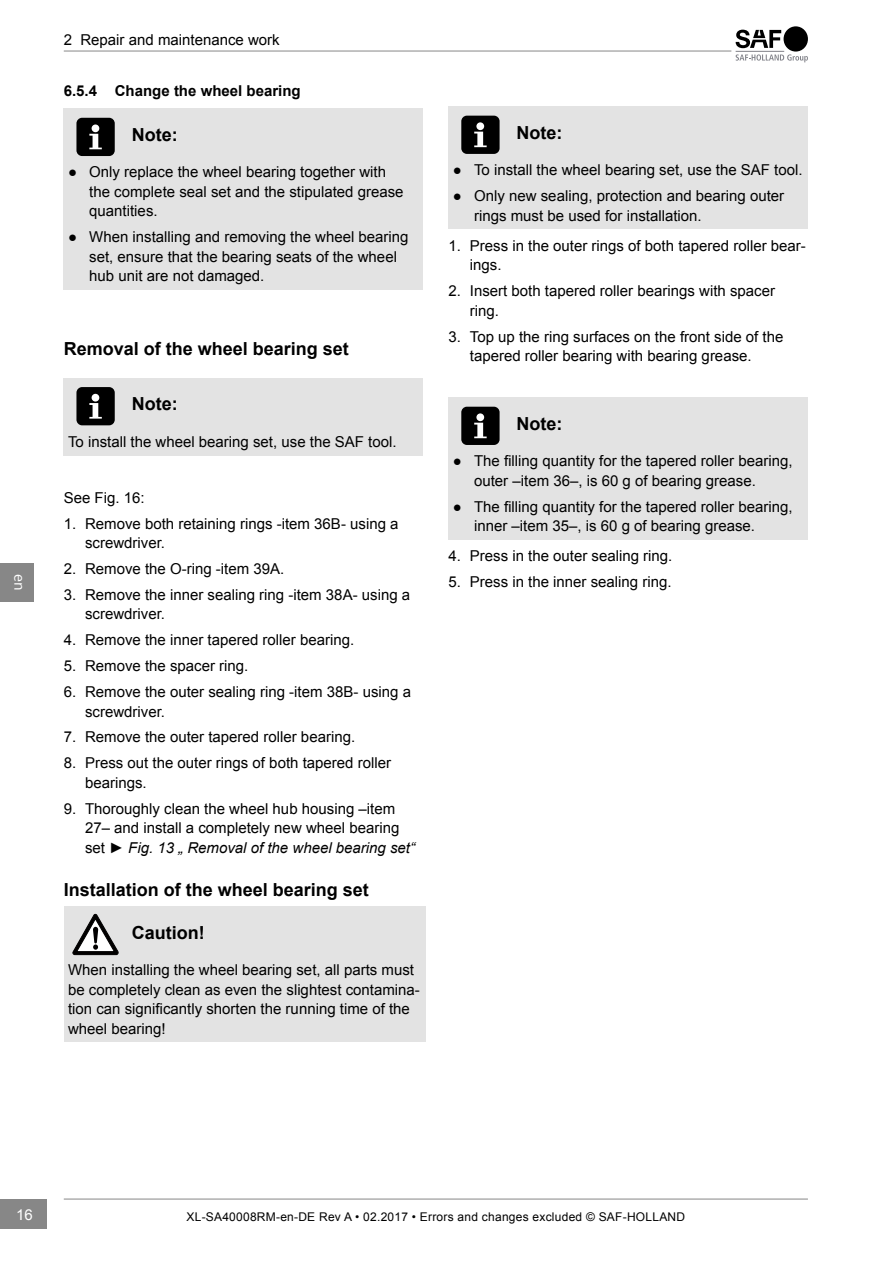
<style>
.page{position:relative;width:893px;height:1263px;background:#fff}
.page>*{position:absolute;margin:0;border:0;box-sizing:border-box;transform-origin:0 0}
.t1{font:700 18px "Arial";color:#000}
.t2{font:15px/19.5px "Arial";color:#000}
.t3{font:700 15px "Arial";color:#000}
.t4{font:15px "Arial";color:#fff}
.t5{font:15px "Segoe UI";color:#fff}
.t6{font:12px "Arial";letter-spacing:.02em;color:#000}
.s1{font-style:italic}
</style>
<div class="page">
<hr style="left:64px;top:51px;width:667px;height:1px;background:#878787">
<hr style="left:736px;top:51px;width:48px;height:1px;background:#82838a">
<svg style="left:736px;top:54px;width:72px;height:8px"></svg>
<div style="left:784px;top:26px;width:24px;height:26px;background:#000;border-radius:50%"></div>
<svg style="left:736px;top:30px;width:45px;height:18px"></svg>
<div style="left:0;top:1199px;width:47px;height:30px;background:#878787"></div>
<div style="left:0;top:563px;width:34px;height:39px;background:#878787"></div>
<hr style="left:64px;top:1199px;width:744px;height:1px;background:#878787">
<div style="left:64px;top:109px;width:359px;height:181px;background:#e3e3e3"></div>
<div style="left:64px;top:378px;width:359px;height:77px;background:#e3e3e3"></div>
<div style="left:64px;top:906px;width:361px;height:136px;background:#e3e3e3"></div>
<div style="left:449px;top:107px;width:359px;height:122px;background:#e3e3e3"></div>
<div style="left:449px;top:398px;width:359px;height:142px;background:#e3e3e3"></div>
<div style="left:76px;top:118px;width:39px;height:38px;background:#000;border-radius:6px"></div>
<div style="left:92px;top:124px;width:7px;height:8px;background:#fff;border-radius:50%"></div>
<svg style="left:89px;top:134px;width:13px;height:15px"></svg>
<div style="left:76px;top:387px;width:39px;height:38px;background:#000;border-radius:6px"></div>
<div style="left:92px;top:394px;width:7px;height:8px;background:#fff;border-radius:50%"></div>
<svg style="left:89px;top:403px;width:13px;height:16px"></svg>
<svg style="left:72px;top:914px;width:47px;height:41px"></svg>
<div style="left:461px;top:116px;width:39px;height:38px;background:#000;border-radius:6px"></div>
<div style="left:476px;top:122px;width:8px;height:8px;background:#fff;border-radius:50%"></div>
<svg style="left:474px;top:132px;width:13px;height:15px"></svg>
<div style="left:461px;top:407px;width:39px;height:38px;background:#000;border-radius:6px"></div>
<div style="left:476px;top:413px;width:8px;height:8px;background:#fff;border-radius:50%"></div>
<svg style="left:474px;top:423px;width:13px;height:15px"></svg>
<p class="t5" style="left:30px;top:574px;width:18px;rotate:90deg">en</p>
<p class="t2" style="left:64px;top:30px;width:217px">2 Repair and maintenance work</p>
<p class="t3" style="left:64px;top:81px;width:238px">6.5.4 Change the wheel bearing</p>
<p class="t1" style="left:132px;top:123px;width:47px">Note:</p>
<p class="t2" style="left:89px;top:163px;width:316px;text-indent:-21px">● Only replace the wheel bearing together with the complete seal set and the stipulated grease quantities.</p>
<p class="t2" style="left:89px;top:227px;width:321px;text-indent:-21px">● When installing and removing the wheel bearing set, ensure that the bearing seats of the wheel hub unit are not damaged.</p>
<p class="t1" style="left:64px;top:336px;width:287px">Removal of the wheel bearing set</p>
<p class="t1" style="left:132px;top:392px;width:47px">Note:</p>
<p class="t2" style="left:68px;top:432px;width:330px">To install the wheel bearing set, use the SAF tool.</p>
<p class="t2" style="left:64px;top:488px;width:82px">See Fig. 16:</p>
<p class="t2" style="left:85px;top:514px;width:315px;text-indent:-21px">1. Remove both retaining rings -item 36B- using a screwdriver.</p>
<p class="t2" style="left:64px;top:559px;width:222px">2. Remove the O-ring -item 39A.</p>
<p class="t2" style="left:85px;top:585px;width:327px;text-indent:-21px">3. Remove the inner sealing ring -item 38A- using a screwdriver.</p>
<p class="t2" style="left:64px;top:630px;width:292px">4. Remove the inner tapered roller bearing.</p>
<p class="t2" style="left:64px;top:656px;width:186px">5. Remove the spacer ring.</p>
<p class="t2" style="left:85px;top:682px;width:327px;text-indent:-21px">6. Remove the outer sealing ring -item 38B- using a screwdriver.</p>
<p class="t2" style="left:64px;top:728px;width:293px">7. Remove the outer tapered roller bearing.</p>
<p class="t2" style="left:85px;top:753px;width:307px;text-indent:-21px">8. Press out the outer rings of both tapered roller bearings.</p>
<p class="t2" style="left:85px;top:799px;width:331px;text-indent:-21px">9. Thoroughly clean the wheel hub housing –item<br>27– and install a completely new wheel bearing set <span class="s1">► Fig. 13 „ Removal of the wheel bearing set“</span></p>
<p class="t1" style="left:64px;top:877px;width:307px">Installation of the wheel bearing set</p>
<p class="t1" style="left:132px;top:920px;width:74px">Caution!</p>
<p class="t2" style="left:68px;top:960px;width:353px">When installing the wheel bearing set, all parts must be completely clean as even the slightest contamina&shy;tion can significantly shorten the running time of the wheel bearing!</p>
<p class="t1" style="left:517px;top:121px;width:47px">Note:</p>
<p class="t2" style="left:453px;top:160px;width:351px">● To install the wheel bearing set, use the SAF tool.</p>
<p class="t2" style="left:474px;top:186px;width:312px;text-indent:-21px">● Only new sealing, protection and bearing outer rings must be used for installation.</p>
<p class="t2" style="left:470px;top:236px;width:338px;text-indent:-21px">1. Press in the outer rings of both tapered roller bear&shy;ings.</p>
<p class="t2" style="left:470px;top:281px;width:307px;text-indent:-21px">2. Insert both tapered roller bearings with spacer ring.</p>
<p class="t2" style="left:470px;top:327px;width:315px;text-indent:-21px">3. Top up the ring surfaces on the front side of the tapered roller bearing with bearing grease.</p>
<p class="t1" style="left:517px;top:412px;width:47px">Note:</p>
<p class="t2" style="left:474px;top:451px;width:320px;text-indent:-21px">● The filling quantity for the tapered roller bearing, outer –item 36–, is 60 g of bearing grease.</p>
<p class="t2" style="left:474px;top:497px;width:320px;text-indent:-21px">● The filling quantity for the tapered roller bearing, inner –item 35–, is 60 g of bearing grease.</p>
<p class="t2" style="left:449px;top:547px;width:225px">4. Press in the outer sealing ring.</p>
<p class="t2" style="left:449px;top:572px;width:225px">5. Press in the inner sealing ring.</p>
<p class="t4" style="left:16px;top:1204px;width:18px">16</p>
<p class="t6" style="left:187px;top:1208px;width:500px">XL-SA40008RM-en-DE Rev A • 02.2017 • Errors and changes excluded © SAF-HOLLAND</p>
</div>
